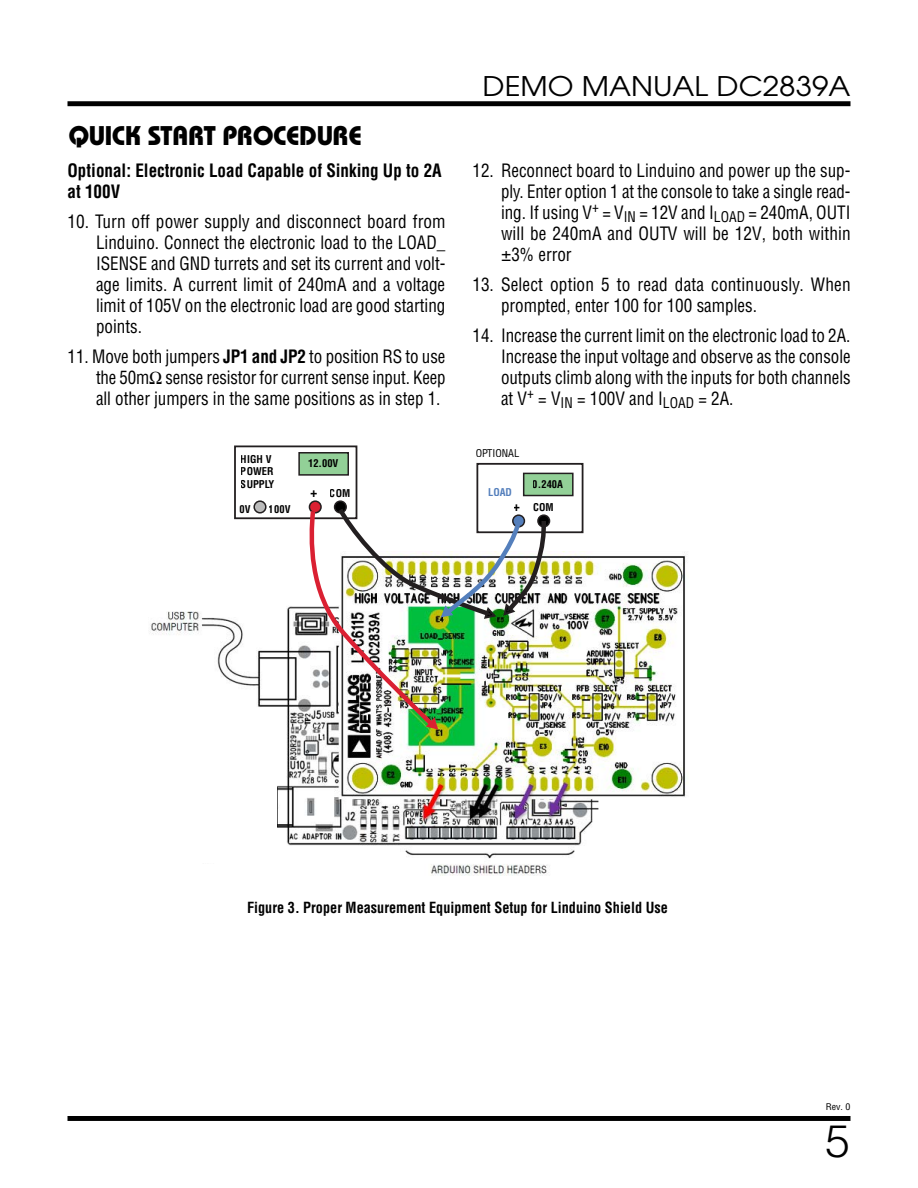
<style>
.page{position:relative;width:918px;height:1188px;background:#fff}
.page>*{position:absolute;margin:0;border:0;box-sizing:border-box;transform-origin:0 0}
.t1{font:300 45px "Helvetica";color:#000}
.t2{font:27px "Linear Bauhaus";letter-spacing:-.02em;color:#000}
.t3{font:27px "Avant Garde";color:#000;scale:1.1 1}
.t4{font:18px/21px "Linear Helv Cond";color:#000;text-align:justify;scale:.95 1}
.t5{font:18px/21px "Linear Helv Cond";color:#000;text-align:justify;scale:.96 1}
.t6{font:18px/21px "Linear Helv Cond";color:#000;text-align:justify;scale:.94 1}
.t7{font:700 18px/21px "Linear Helv Cond";color:#000;scale:.95 1}
.t8{font:700 15px "Linear Helv Cond";color:#000;scale:.95 1}
.t9{font:700 10.5px/12.6px "Linear Helv Cond";color:#000}
.t10{font:10.5px "Linear Helv Cond";color:#000}
.t11{font:700 10.5px "Linear Helv Cond";color:#547fbc}
.t12{font:9px "Linear Helv Cond";color:#000;scale:1.1 1}
.s1{font-weight:700}
.s2{font-family:"Avant Garde"}
.s3{font-size:13.5px}
</style>
<div class="page">
<div style="left:68px;top:1116px;width:782px;height:5px;background:#000"></div>
<div style="left:68px;top:101px;width:782px;height:5px;background:#000"></div>
<img style="left:150px;top:551px;width:536px;height:324px">
<div style="left:234px;top:446px;width:123px;height:73px;border:2px solid #231f20"></div>
<div style="left:299px;top:453px;width:49px;height:22px;background:#92d097"></div>
<div style="left:298px;top:452px;width:51px;height:24px;border:2px solid #231f20"></div>
<div style="left:254px;top:501px;width:12px;height:12px;background:#bbb;border-radius:50%"></div>
<div style="left:253px;top:500px;width:14px;height:14px;border:2px solid #231f20;border-radius:50%"></div>
<div style="left:335px;top:501px;width:11px;height:12px;background:#000;border-radius:50%"></div>
<div style="left:334px;top:500px;width:13px;height:14px;border:2px solid #231f20;border-radius:50%"></div>
<div style="left:309px;top:501px;width:12px;height:12px;background:#da2032;border-radius:50%"></div>
<div style="left:309px;top:500px;width:13px;height:14px;border:2px solid #231f20;border-radius:50%"></div>
<div style="left:476px;top:463px;width:107px;height:70px;border:2px solid #231f20"></div>
<div style="left:537px;top:514px;width:13px;height:14px;border:2px solid #231f20;border-radius:50%"></div>
<img style="left:309px;top:504px;width:240px;height:227px">
<div style="left:524px;top:473px;width:49px;height:23px;background:#92d097"></div>
<div style="left:523px;top:473px;width:51px;height:23px;border:2px solid #231f20"></div>
<div style="left:157px;top:764px;width:119px;height:99px;background:#fff"></div>
<h2 class="t2" style="left:68px;top:119px;width:295px">QUICK START PROCEDURE</h2>
<p class="t7" style="left:68px;top:160px;width:396px">Optional: Electronic Load Capable of Sinking Up to 2A at 100V</p>
<p class="t5" style="left:96px;top:211px;width:366px;text-indent:-28px">10. Turn off power supply and disconnect board from Linduino. Connect the electronic load to the LOAD_ ISENSE and GND turrets and set its current and volt&shy;age limits. A current limit of 240mA and a voltage limit of 105V on the electronic load are good starting points.</p>
<p class="t4" style="left:96px;top:346px;width:370px;text-indent:-28px">11. Move both jumpers <span class="s1">JP1 and JP2</span> to position RS to use the 50mΩ sense resistor for current sense input. Keep all other jumpers in the same positions as in step 1.</p>
<h2 class="t3" style="left:483px;top:69px;width:336px">DEMO MANUAL DC2839A</h2>
<p class="t4" style="left:501px;top:160px;width:370px;text-indent:-28px">12. Reconnect board to Linduino and power up the sup&shy;ply. Enter option 1 at the console to take a single read&shy;ing. If using V<sup>+</sup> = V<sub>IN</sub> = 12V and I<sub>LOAD</sub> = 240mA, OUTI will be 240mA and OUTV will be 12V, both within <span class="s2">±</span>3% error</p>
<p class="t5" style="left:501px;top:274px;width:366px;text-indent:-28px">13. Select option 5 to read data continuously. When prompted, enter 100 for 100 samples.</p>
<p class="t6" style="left:501px;top:325px;width:374px;text-indent:-28px">14. Increase the current limit on the electronic load to 2A.<br>Increase the input voltage and observe as the console outputs climb along with the inputs for both channels at V<sup>+</sup> = V<sub>IN</sub> = 100V and I<sub>LOAD</sub> = 2A.</p>
<p class="t10" style="left:476px;top:446px;width:45px">OPTIONAL</p>
<p class="t9" style="left:241px;top:453px;width:35px">HIGH V<br>POWER<br>SUPPLY</p>
<p class="t9" style="left:308px;top:457px;width:32px">12.00V</p>
<p class="t9" style="left:239px;top:503px;width:13px">0V</p>
<p class="t9" style="left:533px;top:478px;width:32px">0.240A</p>
<p class="t11" style="left:488px;top:485px;width:25px">LOAD</p>
<p class="t9" style="left:311px;top:487px;width:41px"><span class="s3">+</span> COM</p>
<p class="t9" style="left:269px;top:503px;width:23px">100V</p>
<p class="t9" style="left:514px;top:501px;width:41px"><span class="s3">+</span> COM</p>
<p class="t8" style="left:247px;top:898px;width:444px">Figure 3. Proper Measurement Equipment Setup for Linduino Shield Use</p>
<p class="t12" style="left:826px;top:1102px;width:24px">Rev. 0</p>
<h1 class="t1" style="left:825px;top:1113px;width:27px">5</h1>
</div>
